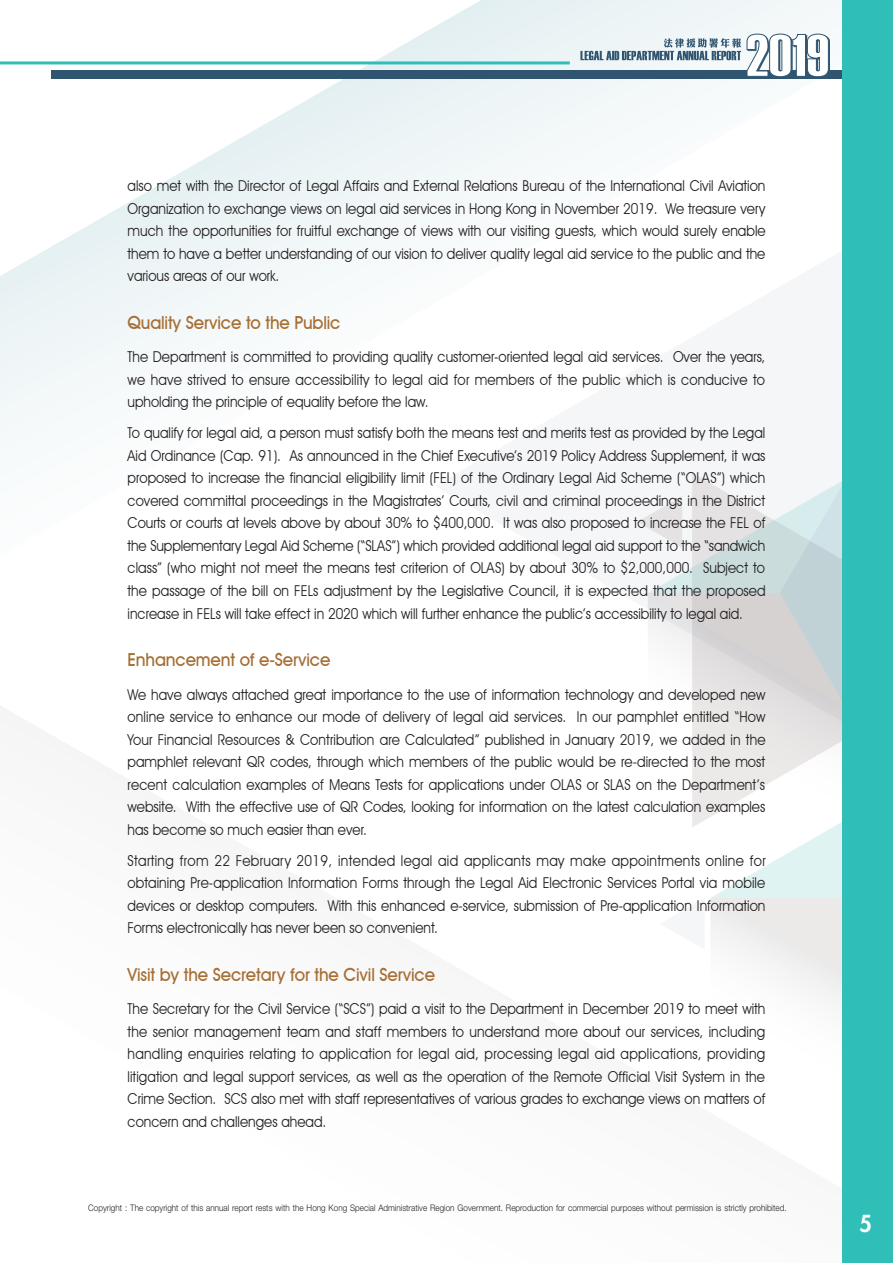
<style>
.page{position:relative;width:893px;height:1263px;background:#fff}
.page>*{position:absolute;margin:0;border:0;box-sizing:border-box;transform-origin:0 0}
.t1{font:800 22.5px "Futura";color:#fff;scale:.95 1}
.t2{font:500 18px "Avant Garde IT Cby BT";letter-spacing:-.01em;color:#a66f34;scale:.95 1}
.t3{font:15px/22.5px "Avant Garde IT Cby BT";color:#231f20;text-align:justify;scale:.9 1}
.t4{font:300 9px "Helvetica Neue";color:#231f20;scale:.9 1}
</style>
<div class="page">
<svg style="left:0;top:0;width:842px;height:436px"></svg>
<svg style="left:434px;top:212px;width:408px;height:261px"></svg>
<svg style="left:637px;top:479px;width:205px;height:527px"></svg>
<div style="left:842px;top:0;width:51px;height:1263px;background:#30beb8"></div>
<div style="left:51px;top:70px;width:791px;height:8px;background:#315571"></div>
<div style="left:748px;top:35px;width:82px;height:43px;background:#315571"></div>
<svg style="left:580px;top:33px;width:249px;height:44px"></svg>
<hr style="left:0;top:61px;width:570px;height:3px;background:#30beb8">
<p class="t3" style="left:128px;top:175px;width:710px">also met with the Director of Legal Affairs and External Relations Bureau of the International Civil Aviation Organization to exchange views on legal aid services in Hong Kong in November 2019. We treasure very much the opportunities for fruitful exchange of views with our visiting guests, which would surely enable them to have a better understanding of our vision to deliver quality legal aid service to the public and the various areas of our work.</p>
<p class="t2" style="left:128px;top:312px;width:226px">Quality Service to the Public</p>
<p class="t3" style="left:128px;top:346px;width:710px">The Department is committed to providing quality customer-oriented legal aid services. Over the years, we have strived to ensure accessibility to legal aid for members of the public which is conducive to upholding the principle of equality before the law.</p>
<p class="t3" style="left:128px;top:422px;width:710px">To qualify for legal aid, a person must satisfy both the means test and merits test as provided by the Legal Aid Ordinance (Cap. 91). As announced in the Chief Executive’s 2019 Policy Address Supplement, it was proposed to increase the financial eligibility limit (FEL) of the Ordinary Legal Aid Scheme (“OLAS”) which covered committal proceedings in the Magistrates’ Courts, civil and criminal proceedings in the District Courts or courts at levels above by about 30% to $400,000. It was also proposed to increase the FEL of the Supplementary Legal Aid Scheme (“SLAS”) which provided additional legal aid support to the “sandwich class” (who might not meet the means test criterion of OLAS) by about 30% to $2,000,000. Subject to the passage of the bill on FELs adjustment by the Legislative Council, it is expected that the proposed increase in FELs will take effect in 2020 which will further enhance the public’s accessibility to legal aid.</p>
<p class="t2" style="left:128px;top:649px;width:215px">Enhancement of e-Service</p>
<p class="t3" style="left:128px;top:683px;width:710px">We have always attached great importance to the use of information technology and developed new online service to enhance our mode of delivery of legal aid services. In our pamphlet entitled “How Your Financial Resources &amp; Contribution are Calculated” published in January 2019, we added in the pamphlet relevant QR codes, through which members of the public would be re-directed to the most recent calculation examples of Means Tests for applications under OLAS or SLAS on the Department’s website. With the effective use of QR Codes, looking for information on the latest calculation examples has become so much easier than ever.</p>
<p class="t3" style="left:128px;top:849px;width:710px">Starting from 22 February 2019, intended legal aid applicants may make appointments online for obtaining Pre-application Information Forms through the Legal Aid Electronic Services Portal via mobile devices or desktop computers. With this enhanced e-service, submission of Pre-application Information Forms electronically has never been so convenient.</p>
<p class="t2" style="left:128px;top:963px;width:325px">Visit by the Secretary for the Civil Service</p>
<p class="t3" style="left:128px;top:997px;width:710px">The Secretary for the Civil Service (“SCS”) paid a visit to the Department in December 2019 to meet with the senior management team and staff members to understand more about our services, including handling enquiries relating to application for legal aid, processing legal aid applications, providing litigation and legal support services, as well as the operation of the Remote Official Visit System in the Crime Section. SCS also met with staff representatives of various grades to exchange views on matters of concern and challenges ahead.</p>
<p class="t4" style="left:88px;top:1202px;width:777px">Copyright : The copyright of this annual report rests with the Hong Kong Special Administrative Region Government. Reproduction for commercial purposes without permission is strictly prohibited.</p>
<h1 class="t1" style="left:859px;top:1208px;width:15px">5</h1>
</div>
